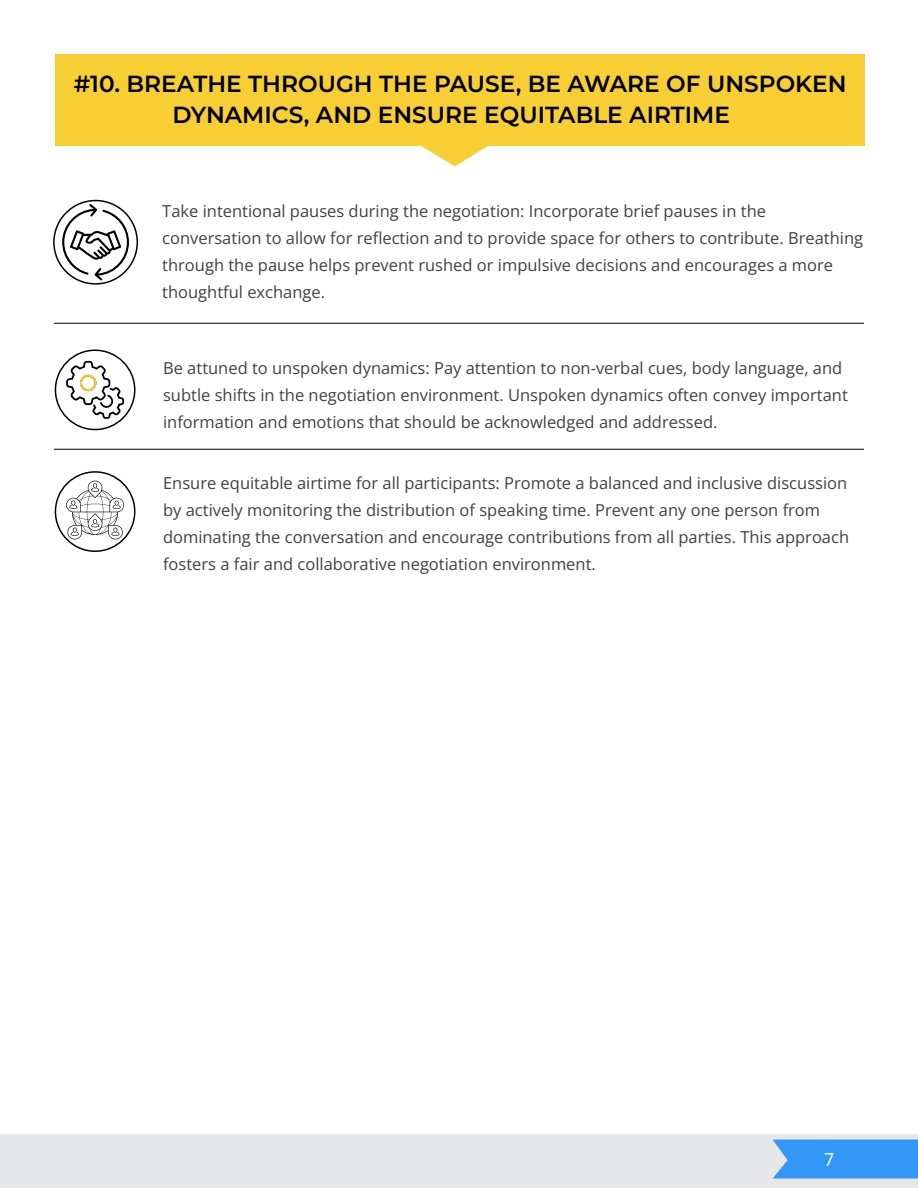
<style>
.page{position:relative;width:918px;height:1188px;background:#fff}
.page>*{position:absolute;margin:0;border:0;box-sizing:border-box;transform-origin:0 0}
.t1{font:600 23.25px/31.2px "Montserrat";color:#000}
.t2{font:18px "Open Sans Regular 400 100";color:#fff}
.t3{font:16.5px/27px "Open Sans Regular 400 100";color:#414042}
</style>
<div class="page">
<div style="left:0;top:1134px;width:918px;height:54px;background:#e6e7e8"></div>
<div style="left:773px;top:1140px;width:145px;height:38px;background:#3397f7"></div>
<hr style="left:54px;top:449px;width:810px;height:1px;background:#000">
<hr style="left:54px;top:323px;width:810px;height:1px;background:#000">
<div style="left:55px;top:471px;width:80px;height:81px;border:2px solid #000;border-radius:50%"></div>
<div style="left:55px;top:350px;width:80px;height:80px;border:2px solid #000;border-radius:50%"></div>
<svg style="left:66px;top:361px;width:58px;height:58px"></svg>
<div style="left:80px;top:375px;width:17px;height:16px;border:2px solid #f7ce34;border-radius:50%"></div>
<svg style="left:66px;top:481px;width:58px;height:58px"></svg>
<div style="left:56px;top:54px;width:809px;height:91px;background:#f7ce34"></div>
<svg style="left:420px;top:145px;width:69px;height:21px"></svg>
<div style="left:53px;top:200px;width:85px;height:85px;border:2px solid #000;border-radius:50%"></div>
<svg style="left:62px;top:204px;width:67px;height:76px"></svg>
<h1 class="t1" style="left:172px;top:67px;width:676px;text-indent:-99px">#10. BREATHE THROUGH THE PAUSE, BE AWARE OF UNSPOKEN<br>DYNAMICS, AND ENSURE EQUITABLE AIRTIME</h1>
<p class="t3" style="left:162px;top:198px;width:702px">Take intentional pauses during the negotiation: Incorporate brief pauses in the conversation to allow for reflection and to provide space for others to contribute. Breathing through the pause helps prevent rushed or impulsive decisions and encourages a more thoughtful exchange.</p>
<p class="t3" style="left:163px;top:354px;width:686px">Be attuned to unspoken dynamics: Pay attention to non-verbal cues, body language, and subtle shifts in the negotiation environment. Unspoken dynamics often convey important information and emotions that should be acknowledged and addressed.</p>
<p class="t3" style="left:163px;top:469px;width:688px">Ensure equitable airtime for all participants: Promote a balanced and inclusive discussion by actively monitoring the distribution of speaking time. Prevent any one person from dominating the conversation and encourage contributions from all parties. This approach fosters a fair and collaborative negotiation environment.</p>
<p class="t2" style="left:824px;top:1147px;width:12px">7</p>
</div>
